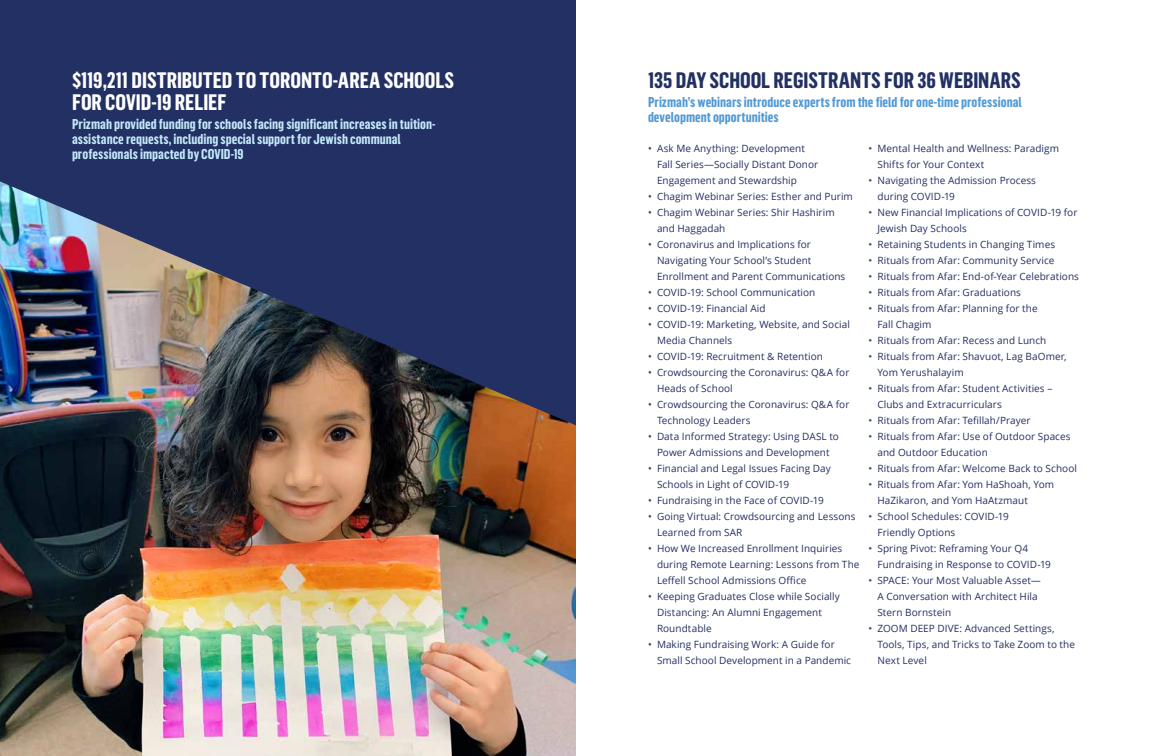
<style>
.page{position:relative;width:1152px;height:756px;background:#fff}
.page>*{position:absolute;margin:0;border:0;box-sizing:border-box;transform-origin:0 0}
.t1{font:700 22px/22px "Flama Condensed";color:#fff}
.t2{font:700 22px "Flama Condensed";color:#223063}
.t3{font:700 14px/15px "Flama Condensed";color:#c2e8f8}
.t4{font:700 14px/15px "Flama Condensed";color:#5299d3}
.t5{font:10px/16px "Open Sans";letter-spacing:.005em;color:#223063}
</style>
<div class="page">
<img style="left:0;top:425px;width:576px;height:331px">
<img style="left:0;top:0;width:576px;height:425px">
<h1 class="t1" style="left:72px;top:68px;width:384px">$119,211 DISTRIBUTED TO TORONTO-AREA SCHOOLS<br>FOR COVID-19 RELIEF</h1>
<h2 class="t3" style="left:72px;top:116px;width:365px">Prizmah provided funding for schools facing significant increases in tuition&shy;assistance requests, including special support for Jewish communal professionals impacted by COVID-19</h2>
<h1 class="t2" style="left:648px;top:66px;width:374px">135 DAY SCHOOL REGISTRANTS FOR 36 WEBINARS</h1>
<h2 class="t4" style="left:648px;top:94px;width:375px">Prizmah’s webinars introduce experts from the field for one-time professional development opportunities</h2>
<p class="t5" style="left:657px;top:140px;width:163px;text-indent:-9px">• Ask Me Anything: Development<br>Fall Series—Socially Distant Donor<br>Engagement and Stewardship</p>
<p class="t5" style="left:648px;top:188px;width:206px">• Chagim Webinar Series: Esther and Purim</p>
<p class="t5" style="left:657px;top:204px;width:179px;text-indent:-9px">• Chagim Webinar Series: Shir Hashirim and Haggadah</p>
<p class="t5" style="left:657px;top:236px;width:190px;text-indent:-9px">• Coronavirus and Implications for<br>Navigating Your School’s Student<br>Enrollment and Parent Communications</p>
<p class="t5" style="left:648px;top:284px;width:169px">• COVID-19: School Communication</p>
<p class="t5" style="left:648px;top:300px;width:119px">• COVID-19: Financial Aid</p>
<p class="t5" style="left:657px;top:316px;width:194px;text-indent:-9px">• COVID-19: Marketing, Website, and Social<br>Media Channels</p>
<p class="t5" style="left:648px;top:348px;width:176px">• COVID-19: Recruitment &amp; Retention</p>
<p class="t5" style="left:657px;top:364px;width:194px;text-indent:-9px">• Crowdsourcing the Coronavirus: Q&amp;A for<br>Heads of School</p>
<p class="t5" style="left:657px;top:396px;width:194px;text-indent:-9px">• Crowdsourcing the Coronavirus: Q&amp;A for<br>Technology Leaders</p>
<p class="t5" style="left:648px;top:428px;width:192px;text-align:center">• Data Informed Strategy: Using DASL to<br>Power Admissions and Development</p>
<p class="t5" style="left:657px;top:460px;width:175px;text-indent:-9px">• Financial and Legal Issues Facing Day<br>Schools in Light of COVID-19</p>
<p class="t5" style="left:648px;top:492px;width:177px">• Fundraising in the Face of COVID-19</p>
<p class="t5" style="left:657px;top:508px;width:200px;text-indent:-9px">• Going Virtual: Crowdsourcing and Lessons<br>Learned from SAR</p>
<p class="t5" style="left:657px;top:540px;width:204px;text-indent:-9px">• How We Increased Enrollment Inquiries during Remote Learning: Lessons from The<br>Leffell School Admissions Office</p>
<p class="t5" style="left:657px;top:588px;width:184px;text-indent:-9px">• Keeping Graduates Close while Socially<br>Distancing: An Alumni Engagement<br>Roundtable</p>
<p class="t5" style="left:657px;top:636px;width:196px;text-indent:-9px">• Making Fundraising Work: A Guide for<br>Small School Development in a Pandemic</p>
<p class="t5" style="left:878px;top:140px;width:183px;text-indent:-9px">• Mental Health and Wellness: Paradigm<br>Shifts for Your Context</p>
<p class="t5" style="left:878px;top:172px;width:160px;text-indent:-9px">• Navigating the Admission Process during COVID-19</p>
<p class="t5" style="left:878px;top:204px;width:201px;text-indent:-9px">• New Financial Implications of COVID-19 for<br>Jewish Day Schools</p>
<p class="t5" style="left:868px;top:236px;width:188px">• Retaining Students in Changing Times</p>
<p class="t5" style="left:868px;top:252px;width:187px">• Rituals from Afar: Community Service</p>
<p class="t5" style="left:868px;top:268px;width:212px">• Rituals from Afar: End-of-Year Celebrations</p>
<p class="t5" style="left:868px;top:284px;width:154px">• Rituals from Afar: Graduations</p>
<p class="t5" style="left:878px;top:300px;width:162px;text-indent:-9px">• Rituals from Afar: Planning for the<br>Fall Chagim</p>
<p class="t5" style="left:868px;top:332px;width:179px">• Rituals from Afar: Recess and Lunch</p>
<p class="t5" style="left:878px;top:348px;width:191px;text-indent:-9px">• Rituals from Afar: Shavuot, Lag BaOmer,<br>Yom Yerushalayim</p>
<p class="t5" style="left:878px;top:380px;width:176px;text-indent:-9px">• Rituals from Afar: Student Activities –<br>Clubs and Extracurriculars</p>
<p class="t5" style="left:868px;top:412px;width:164px">• Rituals from Afar: Tefillah/Prayer</p>
<p class="t5" style="left:878px;top:428px;width:195px;text-indent:-9px">• Rituals from Afar: Use of Outdoor Spaces and Outdoor Education</p>
<p class="t5" style="left:868px;top:460px;width:210px">• Rituals from Afar: Welcome Back to School</p>
<p class="t5" style="left:878px;top:476px;width:178px;text-indent:-9px">• Rituals from Afar: Yom HaShoah, Yom<br>HaZikaron, and Yom HaAtzmaut</p>
<p class="t5" style="left:878px;top:508px;width:133px;text-indent:-9px">• School Schedules: COVID-19<br>Friendly Options</p>
<p class="t5" style="left:878px;top:540px;width:175px;text-indent:-9px">• Spring Pivot: Reframing Your Q4<br>Fundraising in Response to COVID-19</p>
<p class="t5" style="left:878px;top:572px;width:165px;text-indent:-9px">• SPACE: Your Most Valuable Asset—<br>A Conversation with Architect Hila<br>Stern Bornstein</p>
<p class="t5" style="left:878px;top:620px;width:199px;text-indent:-9px">• ZOOM DEEP DIVE: Advanced Settings,<br>Tools, Tips, and Tricks to Take Zoom to the<br>Next Level</p>
</div>
